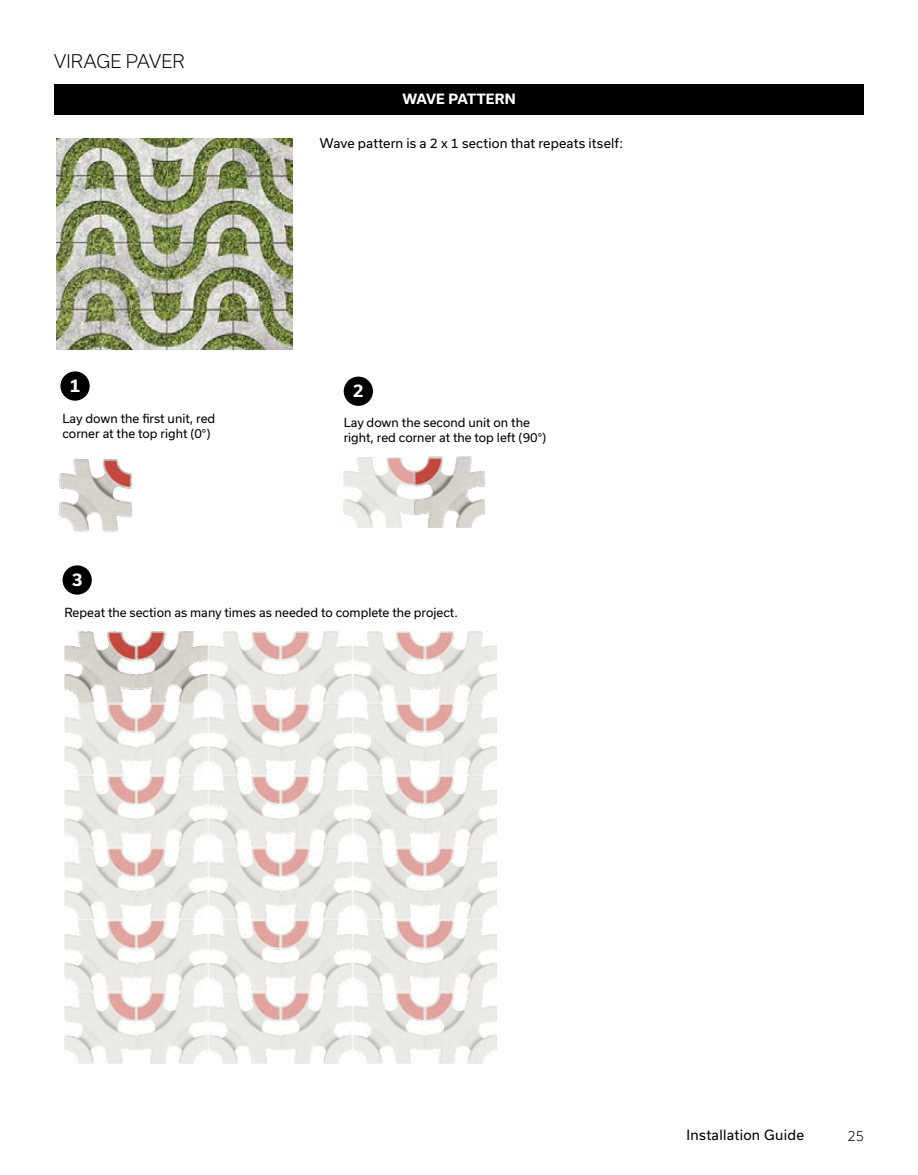
<style>
.page{position:relative;width:918px;height:1175px;background:#fff}
.page>*{position:absolute;margin:0;border:0;box-sizing:border-box;transform-origin:0 0}
.t1{font:300 18px "Usual";letter-spacing:.01em;color:#000}
.t2{font:700 16.8px "Usual";color:#fff}
.t3{font:13.5px "Usual";letter-spacing:.02em;color:#000}
.t4{font:700 13.5px "Usual";letter-spacing:.015em;color:#fff}
.t5{font:300 13.5px "Usual";color:#000}
.t6{font:12.75px "Usual";letter-spacing:.01em;color:#000}
.t7{font:12px/15px "Usual";color:#000}
</style>
<div class="page">
<img style="left:57px;top:138px;width:236px;height:212px">
<div style="left:54px;top:84px;width:810px;height:30px;background:#000"></div>
<div style="left:60px;top:371px;width:30px;height:30px;background:#000;border-radius:50%"></div>
<div style="left:63px;top:565px;width:29px;height:29px;background:#000;border-radius:50%"></div>
<img style="left:59px;top:459px;width:74px;height:73px">
<img style="left:65px;top:631px;width:431px;height:432px">
<div style="left:344px;top:376px;width:29px;height:30px;background:#000;border-radius:50%"></div>
<img style="left:344px;top:457px;width:141px;height:70px">
<h1 class="t1" style="left:54px;top:50px;width:132px">VIRAGE PAVER</h1>
<h2 class="t2" style="left:70px;top:376px;width:12px">1</h2>
<p class="t7" style="left:63px;top:411px;width:154px">Lay down the first unit, red corner at the top right (0°)</p>
<h2 class="t2" style="left:72px;top:570px;width:12px">3</h2>
<p class="t4" style="left:402px;top:92px;width:115px">WAVE PATTERN</p>
<p class="t6" style="left:320px;top:135px;width:305px">Wave pattern is a 2 x 1 section that repeats itself:</p>
<h2 class="t2" style="left:353px;top:381px;width:12px">2</h2>
<p class="t7" style="left:344px;top:414px;width:204px">Lay down the second unit on the right, red corner at the top left (90°)</p>
<p class="t7" style="left:65px;top:604px;width:395px">Repeat the section as many times as needed to complete the project.</p>
<p class="t3" style="left:687px;top:1127px;width:119px">Installation Guide</p>
<p class="t5" style="left:847px;top:1127px;width:18px">25</p>
</div>
